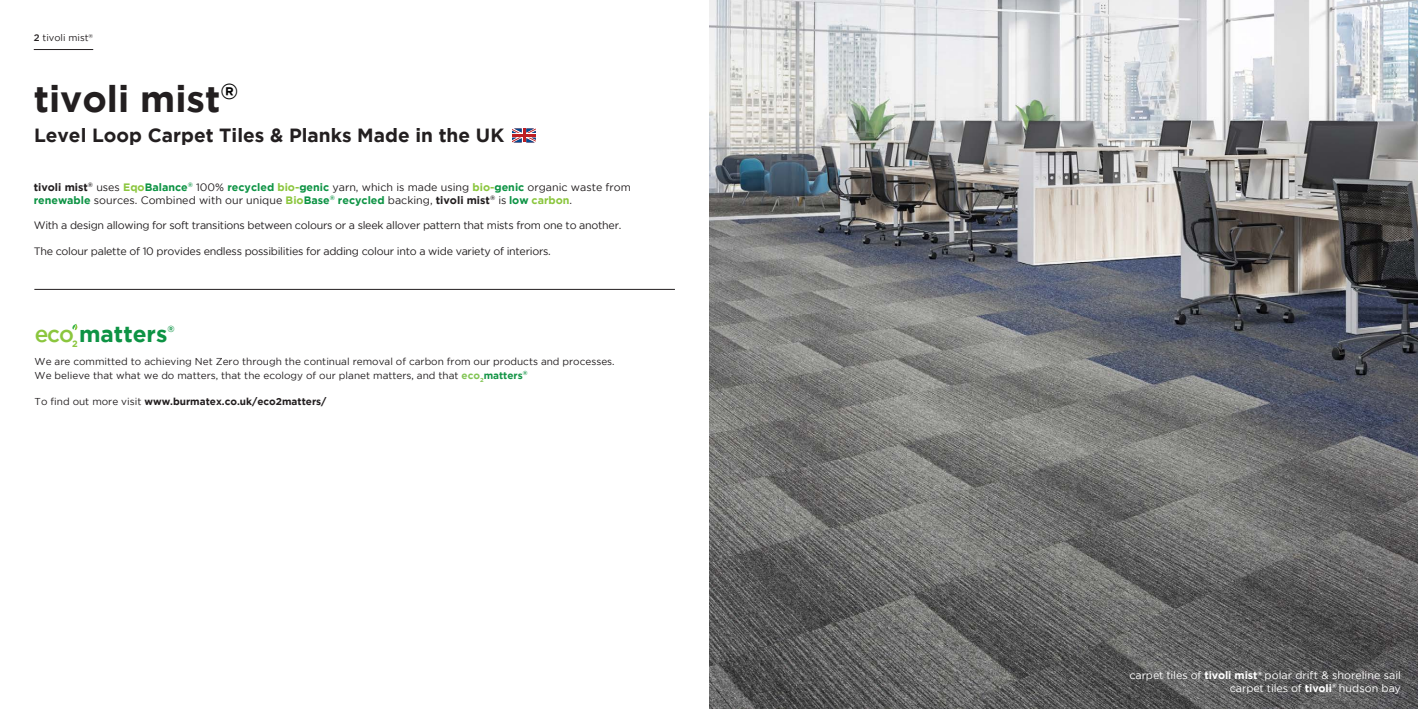
<style>
.page{position:relative;width:1418px;height:709px;background:#fff}
.page>*{position:absolute;margin:0;border:0;box-sizing:border-box;transform-origin:0 0}
.t1{font:700 36.9px "Gotham";color:#231f20}
.t2{font:700 22.6px "Gotham";color:#0d9344}
.t3{font:700 19px "Gotham";color:#231f20}
.t4{font:10.7px "Gotham";letter-spacing:-.025em;color:#231f20}
.t5{font:10.7px/13.1px "Gotham";color:#231f20}
.t6{font:10.7px/12.9px "Gotham";color:#fff;text-align:right}
.t7{font:10px/14px "Gotham";color:#231f20}
.t8{font:700 10px "Gotham";color:#231f20}
.t9{font:9.5px "Gotham";color:#231f20}
.t10{font:700 9.3px "Gotham";color:#8bc63e}
.t11{font:700 8.7px "Gotham";color:#0d9344}
.s1{font-weight:500}
.s2{font-weight:700}
.s3{font-weight:700;color:#8bc63e}
.s4{font-weight:700;color:#0d9344}
.s5{font-weight:700;color:#83c555}
.s6{font-weight:700;color:#159547}
.s7{font-weight:400}
.s8{font-weight:500;color:#8bc63e}
</style>
<div class="page">
<img style="left:709px;top:0;width:708px;height:709px">
<hr style="left:34px;top:49px;width:59px;height:1px;background:#231f20">
<svg style="left:512px;top:128px;width:24px;height:14px"></svg>
<svg style="left:72px;top:324px;width:6px;height:6px"></svg>
<hr style="left:34px;top:289px;width:641px;height:1px;background:#231f20">
<p class="t9" style="left:34px;top:32px;width:61px"><span class="s1">2</span> tivoli mist<sup>®</sup></p>
<h1 class="t1" style="left:34px;top:77px;width:206px">tivoli mist<sup>®</sup></h1>
<h3 class="t3" style="left:34px;top:125px;width:471px">Level Loop Carpet Tiles &amp; Planks Made in the UK</h3>
<p class="t5" style="left:34px;top:180px;width:598px"><span class="s2">tivoli mist</span><sup>®</sup> uses <span class="s3">Eqo</span><span class="s4">Balance</span><sup>®</sup> 100% <span class="s4">recycled</span> <span class="s3">bio-</span><span class="s4">genic</span> yarn, which is made using <span class="s3">bio-</span><span class="s4">genic</span> organic waste from <span class="s4">renewable</span> sources. Combined with our unique <span class="s3">Bio</span><span class="s4">Base</span><sup>®</sup> <span class="s4">recycled</span> backing, <span class="s2">tivoli mist</span><sup>®</sup> is <span class="s4">low</span> <span class="s3">carbon</span>.</p>
<p class="t4" style="left:34px;top:220px;width:589px">With a design allowing for soft transitions between colours or a sleek allover pattern that mists from one to another.</p>
<p class="t4" style="left:34px;top:245px;width:518px">The colour palette of 10 provides endless possibilities for adding colour into a wide variety of interiors.</p>
<p class="t11" style="left:167px;top:324px;width:9px">®</p>
<p class="t7" style="left:35px;top:354px;width:581px">We are committed to achieving Net Zero through the continual removal of carbon from our products and processes.<br>We believe that what we do matters, that the ecology of our planet matters, and that <span class="s5">eco</span><sub>2</sub><span class="s6">matters</span><sup>®</sup></p>
<p class="t8" style="left:35px;top:395px;width:293px"><span class="s7">To find out more visit</span> www.burmatex.co.uk/eco2matters/</p>
<h2 class="t2" style="left:35px;top:320px;width:134px"><span class="s8">eco</span> matters</h2>
<p class="t10" style="left:72px;top:338px;width:7px">2</p>
<p class="t6" style="left:1129px;top:668px;width:273px">carpet tiles of <span class="s2">tivoli mist</span><sup>®</sup> polar drift &amp; shoreline sail carpet tiles of <span class="s2">tivoli</span><sup>®</sup> hudson bay</p>
</div>
